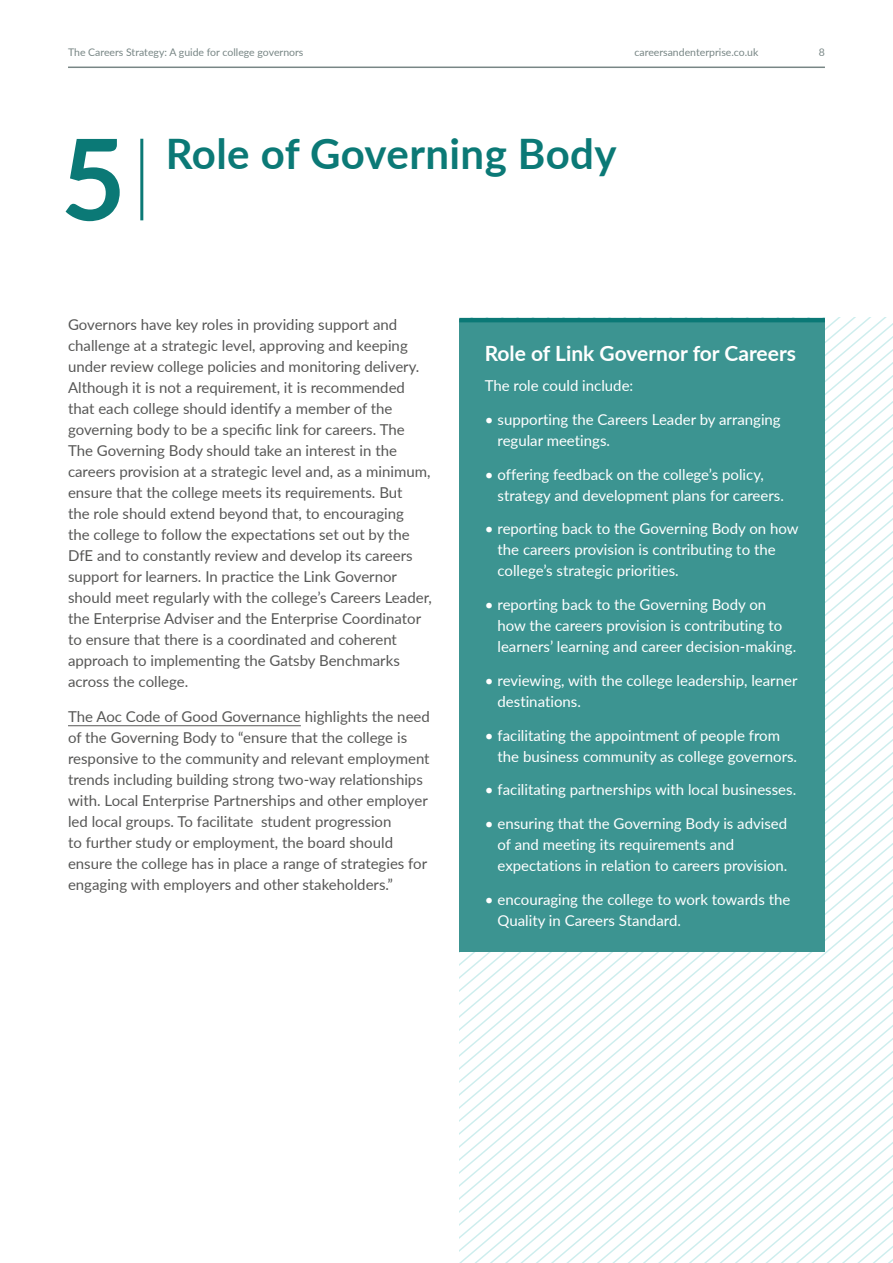
<style>
.page{position:relative;width:893px;height:1263px;background:#fff}
.page>*{position:absolute;margin:0;border:0;box-sizing:border-box;transform-origin:0 0}
.t1{font:700 112.5px "Lato";color:#0b7976}
.t2{font:700 42px "Lato";letter-spacing:.01em;color:#0b7976}
.t3{font:700 21px "Lato";color:#fff}
.t4{font:15px/21px "Lato";color:#575756}
.t5{font:15px/21px "Lato";color:#fff}
.t6{font:10.5px "Lato";color:#788685}
</style>
<div class="page">
<svg style="left:507px;top:934px;width:386px;height:329px"></svg>
<svg style="left:520px;top:950px;width:373px;height:313px"></svg>
<svg style="left:526px;top:957px;width:367px;height:306px"></svg>
<svg style="left:533px;top:965px;width:360px;height:298px"></svg>
<svg style="left:539px;top:972px;width:354px;height:291px"></svg>
<svg style="left:546px;top:980px;width:347px;height:283px"></svg>
<svg style="left:552px;top:987px;width:341px;height:276px"></svg>
<svg style="left:558px;top:995px;width:335px;height:268px"></svg>
<svg style="left:565px;top:1002px;width:328px;height:261px"></svg>
<svg style="left:571px;top:1010px;width:322px;height:253px"></svg>
<svg style="left:578px;top:1018px;width:315px;height:245px"></svg>
<svg style="left:584px;top:1025px;width:309px;height:238px"></svg>
<svg style="left:591px;top:1033px;width:302px;height:230px"></svg>
<svg style="left:597px;top:1040px;width:296px;height:223px"></svg>
<svg style="left:603px;top:1048px;width:290px;height:215px"></svg>
<svg style="left:610px;top:1055px;width:283px;height:208px"></svg>
<svg style="left:616px;top:1063px;width:277px;height:200px"></svg>
<svg style="left:623px;top:1070px;width:270px;height:193px"></svg>
<svg style="left:629px;top:1078px;width:264px;height:185px"></svg>
<svg style="left:635px;top:1086px;width:258px;height:177px"></svg>
<svg style="left:642px;top:1093px;width:251px;height:170px"></svg>
<hr style="left:140px;top:139px;width:3px;height:81px;background:#0b7976">
<div style="left:459px;top:319px;width:366px;height:632px;background:#3c9491"></div>
<hr style="left:459px;top:318px;width:366px;height:4px;background:#0b7976">
<hr style="left:68px;top:725px;width:233px;height:1px;background:#575756">
<hr style="left:68px;top:67px;width:757px;height:1px;background:#788685">
<p class="t6" style="left:68px;top:44px;width:237px">The Careers Strategy: A guide for college governors</p>
<p class="t6" style="left:634px;top:44px;width:125px">careersandenterprise.co.uk</p>
<p class="t6" style="left:819px;top:44px;width:8px">8</p>
<h1 class="t1" style="left:61px;top:96px;width:67px">5</h1>
<h2 class="t2" style="left:166px;top:123px;width:452px">Role of Governing Body</h2>
<p class="t4" style="left:68px;top:313px;width:365px">Governors have key roles in providing support and challenge at a strategic level, approving and keeping under review college policies and monitoring delivery.<br>Although it is not a requirement, it is recommended that each college should identify a member of the governing body to be a specific link for careers. The The Governing Body should take an interest in the careers provision at a strategic level and, as a minimum, ensure that the college meets its requirements. But<br>the role should extend beyond that, to encouraging<br>the college to follow the expectations set out by the DfE and to constantly review and develop its careers support for learners. In practice the Link Governor should meet regularly with the college’s Careers Leader, the Enterprise Adviser and the Enterprise Coordinator to ensure that there is a coordinated and coherent approach to implementing the Gatsby Benchmarks across the college.</p>
<p class="t4" style="left:68px;top:706px;width:363px">The Aoc Code of Good Governance highlights the need of the Governing Body to “ensure that the college is responsive to the community and relevant employment trends including building strong two-way relationships with. Local Enterprise Partnerships and other employer led local groups. To facilitate student progression<br>to further study or employment, the board should ensure the college has in place a range of strategies for engaging with employers and other stakeholders.”</p>
<h3 class="t3" style="left:485px;top:338px;width:313px">Role of Link Governor for Careers</h3>
<p class="t5" style="left:485px;top:374px;width:150px">The role could include:</p>
<p class="t5" style="left:497px;top:408px;width:285px;text-indent:-13px">• supporting the Careers Leader by arranging regular meetings.</p>
<p class="t5" style="left:497px;top:463px;width:288px;text-indent:-13px">• offering feedback on the college’s policy, strategy and development plans for careers.</p>
<p class="t5" style="left:497px;top:518px;width:303px;text-indent:-13px">• reporting back to the Governing Body on how the careers provision is contributing to the college’s strategic priorities.</p>
<p class="t5" style="left:497px;top:593px;width:300px;text-indent:-13px">• reporting back to the Governing Body on how the careers provision is contributing to learners’ learning and career decision-making.</p>
<p class="t5" style="left:497px;top:669px;width:301px;text-indent:-13px">• reviewing, with the college leadership, learner destinations.</p>
<p class="t5" style="left:497px;top:724px;width:301px;text-indent:-13px">• facilitating the appointment of people from the business community as college governors.</p>
<p class="t5" style="left:485px;top:779px;width:313px">• facilitating partnerships with local businesses.</p>
<p class="t5" style="left:497px;top:812px;width:291px;text-indent:-13px">• ensuring that the Governing Body is advised of and meeting its requirements and expectations in relation to careers provision.</p>
<p class="t5" style="left:497px;top:888px;width:294px;text-indent:-13px">• encouraging the college to work towards the<br>Quality in Careers Standard.</p>
</div>
